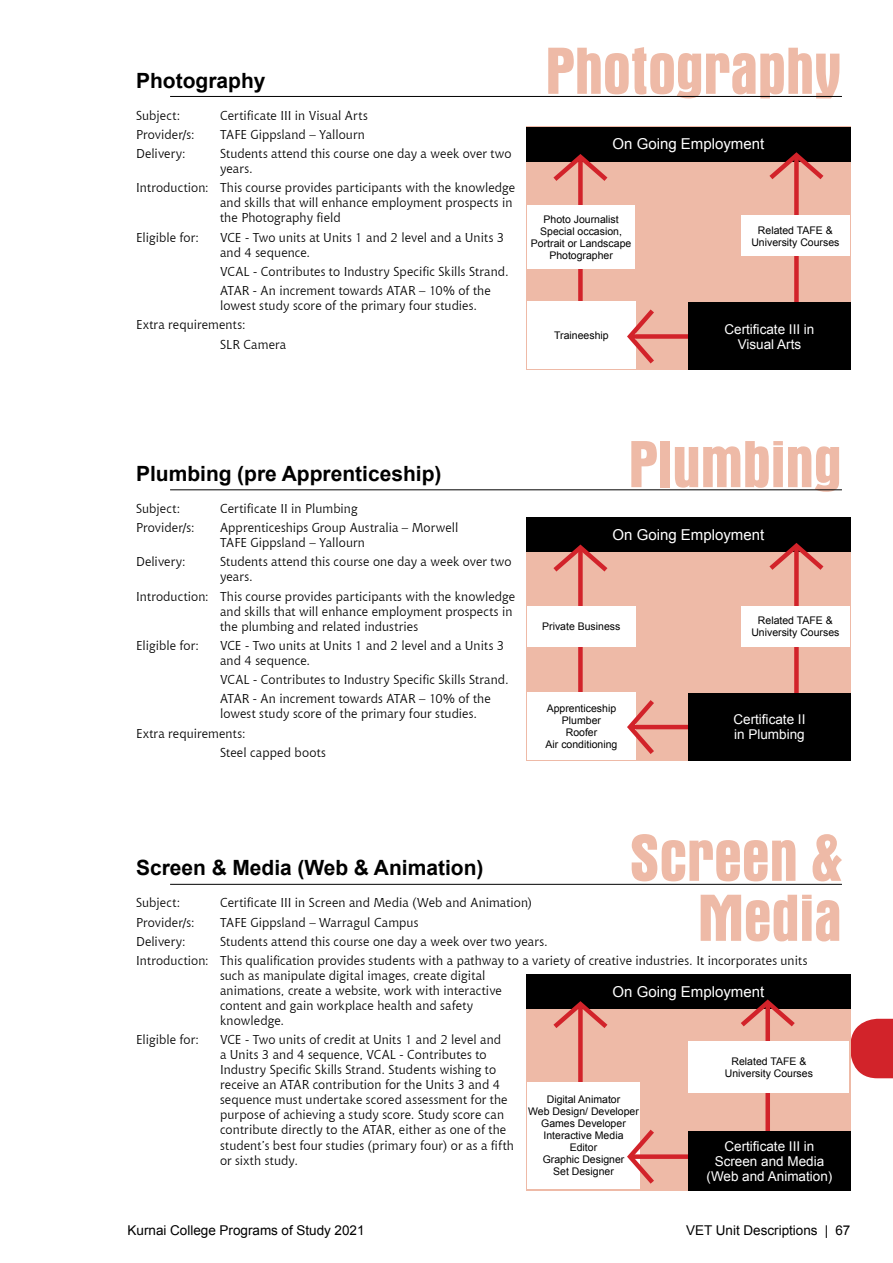
<style>
.page{position:relative;width:893px;height:1263px;background:#fff}
.page>*{position:absolute;margin:0;border:0;box-sizing:border-box;transform-origin:0 0}
._2008untititle-vcal{font:700 condensed 67.5px/60px "Aurora BT";letter-spacing:-.01em;color:#eebaa7;text-align:right}
._2008h1-pathway-vce{font:700 21px "Arial";color:#000}
.t1{font:15px "Arial";color:#fff}
.t2{font:13.5px/15px "Arial";color:#fff}
.t3{font:13.5px "Arial";color:#000}
.body_indent3{font:12.75px/15px "Chianti BT";letter-spacing:.005em;color:#000}
.t4{font:10.5px/12px "Arial";color:#000;text-align:center}
</style>
<div class="page">
<svg style="left:850px;top:1019px;width:43px;height:59px"></svg>
<hr style="left:170px;top:96px;width:672px;height:1px;background:#000">
<div style="left:526px;top:127px;width:324px;height:243px;background:#eebaa7"></div>
<div style="left:526px;top:127px;width:324px;height:34px;background:#000"></div>
<svg style="left:549px;top:154px;width:63px;height:27px"></svg>
<div style="left:578px;top:157px;width:5px;height:168px;background:#d2232a"></div>
<div style="left:527px;top:206px;width:108px;height:63px;background:#fff"></div>
<div style="left:527px;top:301px;width:108px;height:68px;background:#fff"></div>
<svg style="left:627px;top:305px;width:27px;height:63px"></svg>
<div style="left:631px;top:334px;width:71px;height:5px;background:#d2232a"></div>
<svg style="left:765px;top:152px;width:63px;height:27px"></svg>
<div style="left:794px;top:156px;width:5px;height:167px;background:#d2232a"></div>
<div style="left:741px;top:216px;width:108px;height:40px;background:#fff"></div>
<div style="left:688px;top:302px;width:162px;height:68px;background:#000"></div>
<hr style="left:170px;top:489px;width:672px;height:1px;background:#000">
<div style="left:526px;top:517px;width:324px;height:243px;background:#eebaa7"></div>
<div style="left:526px;top:517px;width:324px;height:35px;background:#000"></div>
<svg style="left:553px;top:544px;width:55px;height:28px"></svg>
<div style="left:578px;top:548px;width:5px;height:167px;background:#d2232a"></div>
<div style="left:527px;top:606px;width:108px;height:41px;background:#fff"></div>
<div style="left:527px;top:692px;width:108px;height:67px;background:#fff"></div>
<svg style="left:627px;top:695px;width:32px;height:64px"></svg>
<hr style="left:631px;top:725px;width:71px;height:4px;background:#d2232a">
<svg style="left:769px;top:543px;width:55px;height:27px"></svg>
<div style="left:794px;top:546px;width:5px;height:167px;background:#d2232a"></div>
<div style="left:741px;top:606px;width:108px;height:41px;background:#fff"></div>
<div style="left:688px;top:693px;width:162px;height:67px;background:#000"></div>
<hr style="left:170px;top:884px;width:672px;height:1px;background:#000">
<div style="left:526px;top:974px;width:324px;height:216px;background:#eebaa7"></div>
<div style="left:526px;top:974px;width:324px;height:34px;background:#000"></div>
<svg style="left:549px;top:1001px;width:63px;height:27px"></svg>
<div style="left:578px;top:1005px;width:5px;height:167px;background:#d2232a"></div>
<div style="left:527px;top:1082px;width:112px;height:107px;background:#fff"></div>
<svg style="left:627px;top:1125px;width:27px;height:63px"></svg>
<div style="left:631px;top:1154px;width:71px;height:5px;background:#d2232a"></div>
<svg style="left:736px;top:999px;width:64px;height:28px"></svg>
<div style="left:765px;top:1003px;width:5px;height:167px;background:#d2232a"></div>
<div style="left:688px;top:1041px;width:161px;height:52px;background:#fff"></div>
<div style="left:688px;top:1131px;width:162px;height:59px;background:#000"></div>
<p class="_2008h1-pathway-vce" style="left:136px;top:66px;width:131px">Photography</p>
<p class="body_indent3" style="left:136px;top:107px;width:46px">Subject:</p>
<p class="body_indent3" style="left:220px;top:107px;width:149px">Certificate III in Visual Arts</p>
<p class="body_indent3" style="left:136px;top:126px;width:60px">Provider/s:</p>
<p class="body_indent3" style="left:220px;top:126px;width:146px">TAFE Gippsland – Yallourn</p>
<p class="body_indent3" style="left:136px;top:146px;width:51px">Delivery:</p>
<p class="body_indent3" style="left:220px;top:146px;width:293px">Students attend this course one day a week over two years.</p>
<p class="body_indent3" style="left:220px;top:180px;width:297px;text-indent:-84px">Introduction: This course provides participants with the knowledge and skills that will enhance employment prospects in the Photography field</p>
<p class="body_indent3" style="left:136px;top:229px;width:65px">Eligible for:</p>
<p class="body_indent3" style="left:220px;top:229px;width:286px">VCE - Two units at Units 1 and 2 level and a Units 3 and 4 sequence.</p>
<p class="body_indent3" style="left:220px;top:263px;width:290px">VCAL - Contributes to Industry Specific Skills Strand.</p>
<p class="body_indent3" style="left:220px;top:283px;width:272px">ATAR - An increment towards ATAR – 10% of the lowest study score of the primary four studies.</p>
<p class="body_indent3" style="left:136px;top:317px;width:111px">Extra requirements:</p>
<p class="body_indent3" style="left:220px;top:336px;width:68px">SLR Camera</p>
<p class="_2008untititle-vcal" style="left:545px;top:41px;width:298px">Photography</p>
<p class="t1" style="left:613px;top:134px;width:153px">On Going Employment</p>
<p class="t4" style="left:531px;top:214px;width:102px">Photo Journalist<br>Special occasion,<br>Portrait or Landscape<br>Photographer</p>
<p class="t4" style="left:554px;top:329px;width:56px">Traineeship</p>
<p class="t4" style="left:751px;top:224px;width:90px">Related TAFE &amp;<br>University Courses</p>
<p class="t2" style="left:724px;top:321px;width:92px">Certificate III in</p>
<p class="t2" style="left:738px;top:336px;width:65px">Visual Arts</p>
<p class="_2008h1-pathway-vce" style="left:136px;top:460px;width:307px">Plumbing (pre Apprenticeship)</p>
<p class="body_indent3" style="left:136px;top:500px;width:46px">Subject:</p>
<p class="body_indent3" style="left:220px;top:500px;width:139px">Certificate II in Plumbing</p>
<p class="body_indent3" style="left:136px;top:520px;width:60px">Provider/s:</p>
<p class="body_indent3" style="left:220px;top:520px;width:240px">Apprenticeships Group Australia – Morwell<br>TAFE Gippsland – Yallourn</p>
<p class="body_indent3" style="left:136px;top:554px;width:51px">Delivery:</p>
<p class="body_indent3" style="left:220px;top:554px;width:293px">Students attend this course one day a week over two years.</p>
<p class="body_indent3" style="left:220px;top:588px;width:297px;text-indent:-84px">Introduction: This course provides participants with the knowledge and skills that will enhance employment prospects in the plumbing and related industries</p>
<p class="body_indent3" style="left:136px;top:637px;width:65px">Eligible for:</p>
<p class="body_indent3" style="left:220px;top:637px;width:286px">VCE - Two units at Units 1 and 2 level and a Units 3 and 4 sequence.</p>
<p class="body_indent3" style="left:220px;top:672px;width:290px">VCAL - Contributes to Industry Specific Skills Strand.</p>
<p class="body_indent3" style="left:220px;top:691px;width:272px">ATAR - An increment towards ATAR – 10% of the lowest study score of the primary four studies.</p>
<p class="body_indent3" style="left:136px;top:725px;width:111px">Extra requirements:</p>
<p class="body_indent3" style="left:220px;top:744px;width:107px">Steel capped boots</p>
<p class="_2008untititle-vcal" style="left:628px;top:434px;width:215px">Plumbing</p>
<p class="t1" style="left:613px;top:525px;width:153px">On Going Employment</p>
<p class="t4" style="left:542px;top:621px;width:80px">Private Business</p>
<p class="t4" style="left:547px;top:702px;width:71px">Apprenticeship<br>Plumber</p>
<p class="t4" style="left:566px;top:726px;width:33px">Roofer</p>
<p class="t4" style="left:546px;top:738px;width:73px">Air conditioning</p>
<p class="t4" style="left:751px;top:615px;width:90px">Related TAFE &amp;<br>University Courses</p>
<p class="t2" style="left:733px;top:712px;width:74px">Certificate II in Plumbing</p>
<p class="_2008untititle-vcal" style="left:629px;top:828px;width:214px">Screen &amp;<br>Media</p>
<p class="_2008h1-pathway-vce" style="left:136px;top:854px;width:349px">Screen &amp; Media (Web &amp; Animation)</p>
<p class="body_indent3" style="left:136px;top:895px;width:46px">Subject:</p>
<p class="body_indent3" style="left:220px;top:895px;width:314px">Certificate III in Screen and Media (Web and Animation)</p>
<p class="body_indent3" style="left:136px;top:914px;width:60px">Provider/s:</p>
<p class="body_indent3" style="left:220px;top:914px;width:200px">TAFE Gippsland – Warragul Campus</p>
<p class="body_indent3" style="left:136px;top:933px;width:51px">Delivery:</p>
<p class="body_indent3" style="left:220px;top:933px;width:329px">Students attend this course one day a week over two years.</p>
<p class="body_indent3" style="left:220px;top:953px;width:589px;text-indent:-84px">Introduction: This qualification provides students with a pathway to a variety of creative industries. It incorporates units such as manipulate digital images, create digital<br>animations, create a website, work with interactive<br>content and gain workplace health and safety<br>knowledge.</p>
<p class="body_indent3" style="left:136px;top:1032px;width:65px">Eligible for:</p>
<p class="body_indent3" style="left:220px;top:1032px;width:295px">VCE - Two units of credit at Units 1 and 2 level and<br>a Units 3 and 4 sequence, VCAL - Contributes to Industry Specific Skills Strand. Students wishing to receive an ATAR contribution for the Units 3 and 4 sequence must undertake scored assessment for the purpose of achieving a study score. Study score can contribute directly to the ATAR, either as one of the student’s best four studies (primary four) or as a fifth or sixth study.</p>
<p class="t1" style="left:613px;top:981px;width:153px">On Going Employment</p>
<p class="t4" style="left:725px;top:1056px;width:90px">Related TAFE &amp;<br>University Courses</p>
<p class="t4" style="left:547px;top:1094px;width:75px">Digital Animator</p>
<p class="t4" style="left:528px;top:1106px;width:112px">Web Design/ Developer</p>
<p class="t4" style="left:541px;top:1118px;width:86px">Games Developer</p>
<p class="t4" style="left:543px;top:1130px;width:81px">Interactive Media</p>
<p class="t4" style="left:570px;top:1142px;width:29px">Editor</p>
<p class="t4" style="left:543px;top:1154px;width:83px">Graphic Designer</p>
<p class="t4" style="left:553px;top:1166px;width:62px">Set Designer</p>
<p class="t2" style="left:706px;top:1138px;width:127px;text-align:center">Certificate III in<br>Screen and Media (Web and Animation)</p>
<p class="t3" style="left:128px;top:1221px;width:238px">Kurnai College Programs of Study 2021</p>
<p class="t3" style="left:686px;top:1221px;width:166px">VET Unit Descriptions | 67</p>
</div>
